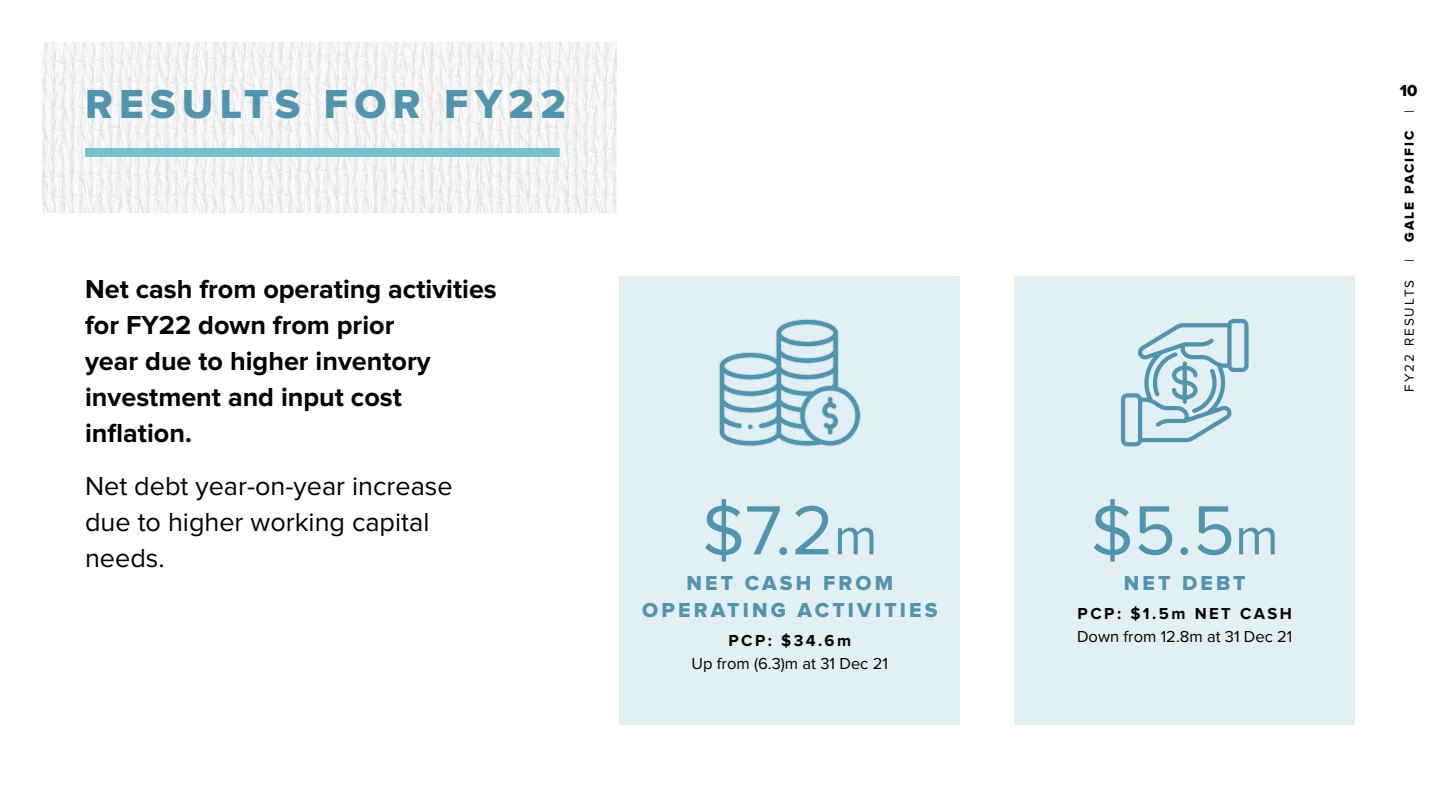
<style>
.page{position:relative;width:1440px;height:810px;background:#fff}
.page>*{position:absolute;margin:0;border:0;box-sizing:border-box;transform-origin:0 0}
.t1{font:72px "Proxima Nova";color:#5194ad}
.t2{font:42px "Proxima Nova Extrabld";letter-spacing:.15em;color:#5194ad}
.t3{font:700 27px/36px "Proxima Nova";color:#000}
.t4{font:27px/36px "Proxima Nova";color:#000}
.t5{font:21px/27px "Proxima Nova Extrabld";letter-spacing:.15em;color:#5194ad;text-align:center}
.t6{font:16.5px "Proxima Nova";color:#000}
.t7{font:700 16.5px "Proxima Nova";letter-spacing:.15em;color:#000}
.t8{font:16.5px "Proxima Nova Extrabld";color:#000}
.t9{font:13.5px "Proxima Nova";letter-spacing:.15em;color:#000}
.t10{font:13.5px "Proxima Nova Extrabld";letter-spacing:.15em;color:#000}
.s1{font-size:54px}
</style>
<div class="page">
<div style="left:619px;top:276px;width:341px;height:449px;background:#e3f0f3"></div>
<div style="left:1014px;top:276px;width:340px;height:449px;background:#e3f0f3"></div>
<img style="left:43px;top:43px;width:574px;height:170px">
<svg style="left:719px;top:319px;width:142px;height:128px"></svg>
<svg style="left:1121px;top:319px;width:127px;height:127px"></svg>
<div style="left:85px;top:148px;width:474px;height:9px;background:#76c1cd"></div>
<h2 class="t2" style="left:85px;top:80px;width:482px">RESULTS FOR FY22</h2>
<p class="t3" style="left:85px;top:271px;width:413px">Net cash from operating activities for FY22 down from prior<br>year due to higher inventory investment and input cost inflation.</p>
<p class="t4" style="left:85px;top:468px;width:369px">Net debt year-on-year increase due to higher working capital needs.</p>
<h1 class="t1" style="left:702px;top:489px;width:177px">$7.2<span class="s1">m</span></h1>
<p class="t5" style="left:642px;top:570px;width:296px">NET CASH FROM<br>OPERATING ACTIVITIES</p>
<p class="t7" style="left:728px;top:631px;width:124px">PCP: $34.6m</p>
<p class="t6" style="left:691px;top:654px;width:198px">Up from (6.3)m at 31 Dec 21</p>
<h1 class="t1" style="left:1090px;top:489px;width:189px">$5.5<span class="s1">m</span></h1>
<p class="t5" style="left:1123px;top:570px;width:123px">NET DEBT</p>
<p class="t7" style="left:1077px;top:604px;width:216px">PCP: $1.5m NET CASH</p>
<p class="t6" style="left:1077px;top:627px;width:217px">Down from 12.8m at 31 Dec 21</p>
<p class="t8" style="left:1399px;top:81px;width:19px">10</p>
<p class="t9" style="left:1401px;top:113px;width:4px;rotate:-90deg">|</p>
<p class="t10" style="left:1401px;top:242px;width:112px;rotate:-90deg">GALE PACIFIC</p>
<p class="t9" style="left:1401px;top:262px;width:4px;rotate:-90deg">|</p>
<p class="t9" style="left:1401px;top:392px;width:113px;rotate:-90deg">FY22 RESULTS</p>
</div>
